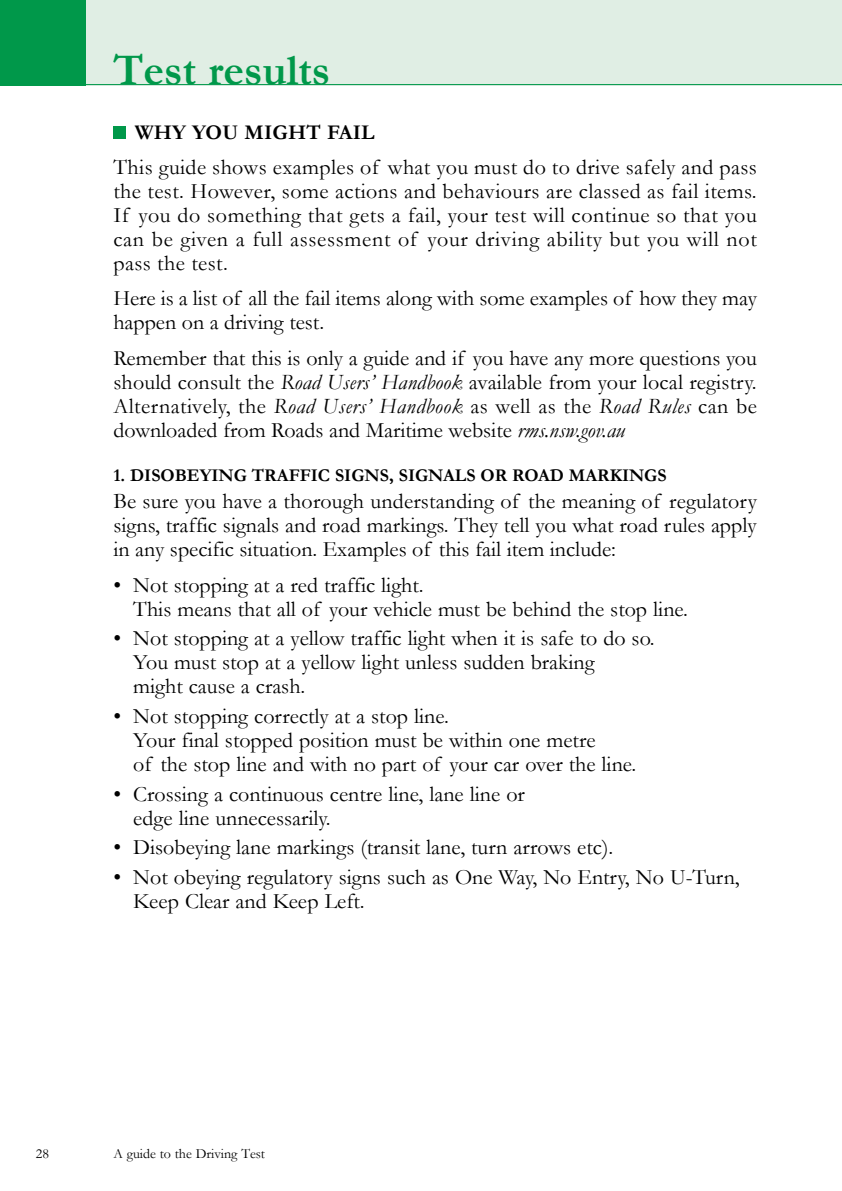
<style>
.page{position:relative;width:842px;height:1191px;background:#fff}
.page>*{position:absolute;margin:0;border:0;box-sizing:border-box;transform-origin:0 0}
.t1{font:700 44px "Garamond";color:#00984a}
.t2{font:22px/24px "Garamond";color:#000;text-align:justify}
.t3{font:700 21px "Garamond";letter-spacing:.01em;color:#000}
.t4{font:700 18px "Garamond";color:#000}
.t5{font:14px "Garamond";color:#000}
.s1{font-style:italic}
</style>
<div class="page">
<div style="left:0;top:0;width:842px;height:85px;background:#e0eee4"></div>
<div style="left:0;top:0;width:85px;height:85px;background:#00984a"></div>
<hr style="left:0;top:84px;width:842px;height:1px;background:#00984a">
<div style="left:113px;top:126px;width:13px;height:12px;background:#00984a"></div>
<h1 class="t1" style="left:113px;top:41px;width:218px">Test results</h1>
<p class="t3" style="left:135px;top:118px;width:241px">WHY YOU MIGHT FAIL</p>
<p class="t2" style="left:113px;top:154px;width:645px">This guide shows examples of what you must do to drive safely and pass the test. However, some actions and behaviours are classed as fail items.<br>If you do something that gets a fail, your test will continue so that you can be given a full assessment of your driving ability but you will not pass the test.</p>
<p class="t2" style="left:113px;top:286px;width:645px">Here is a list of all the fail items along with some examples of how they may happen on a driving test.</p>
<p class="t2" style="left:113px;top:345px;width:645px">Remember that this is only a guide and if you have any more questions you should consult the <span class="s1">Road Users’ Handbook</span> available from your local registry.<br>Alternatively, the <span class="s1">Road Users’ Handbook</span> as well as the <span class="s1">Road Rules</span> can be downloaded from Roads and Maritime website <span class="s1">rms.nsw.gov.au</span></p>
<p class="t4" style="left:113px;top:463px;width:555px">1. DISOBEYING TRAFFIC SIGNS, SIGNALS OR ROAD MARKINGS</p>
<p class="t2" style="left:113px;top:489px;width:645px">Be sure you have a thorough understanding of the meaning of regulatory signs, traffic signals and road markings. They tell you what road rules apply in any specific situation. Examples of this fail item include:</p>
<p class="t2" style="left:113px;top:572px;width:312px">• Not stopping at a red traffic light.</p>
<p class="t2" style="left:133px;top:596px;width:556px">This means that all of your vehicle must be behind the stop line.</p>
<p class="t2" style="left:113px;top:626px;width:543px">• Not stopping at a yellow traffic light when it is safe to do so.</p>
<p class="t2" style="left:133px;top:650px;width:463px">You must stop at a yellow light unless sudden braking</p>
<p class="t2" style="left:133px;top:674px;width:174px">might cause a crash.</p>
<p class="t2" style="left:113px;top:703px;width:337px">• Not stopping correctly at a stop line.</p>
<p class="t2" style="left:133px;top:727px;width:464px">Your final stopped position must be within one metre</p>
<p class="t2" style="left:133px;top:751px;width:505px">of the stop line and with no part of your car over the line.</p>
<p class="t2" style="left:113px;top:781px;width:413px">• Crossing a continuous centre line, lane line or</p>
<p class="t2" style="left:133px;top:805px;width:199px">edge line unnecessarily.</p>
<p class="t2" style="left:113px;top:835px;width:501px">• Disobeying lane markings (transit lane, turn arrows etc).</p>
<p class="t2" style="left:113px;top:864px;width:628px">• Not obeying regulatory signs such as One Way, No Entry, No U-Turn,</p>
<p class="t2" style="left:133px;top:888px;width:233px">Keep Clear and Keep Left.</p>
<p class="t5" style="left:36px;top:1143px;width:15px">28</p>
<p class="t5" style="left:113px;top:1143px;width:153px">A guide to the Driving Test</p>
</div>
